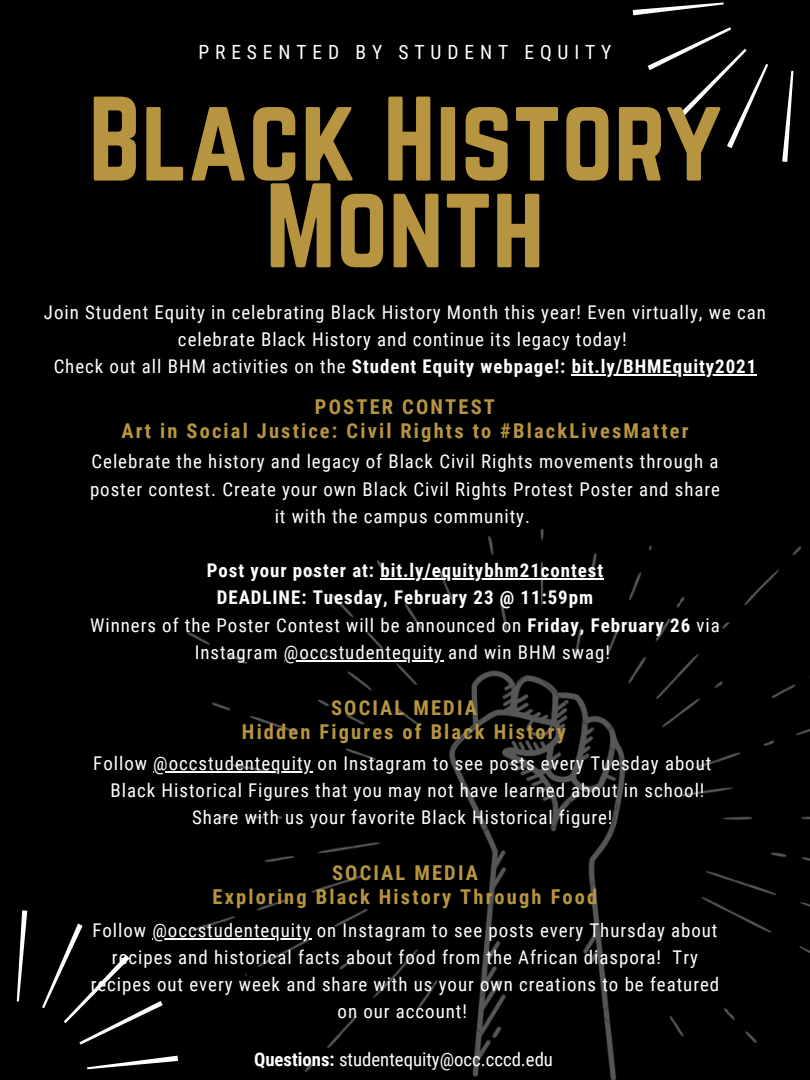
<style>
.page{position:relative;width:810px;height:1080px;background:#000}
.page>*{position:absolute;margin:0;border:0;box-sizing:border-box;transform-origin:0 0}
.t1{font:105.06px/86.8px "Norwester";color:#b79540;text-align:center}
.t2{font:700 20.44px "Roboto Condensed";letter-spacing:.105em;color:#b79540}
.t3{font:19.56px "Roboto Condensed";letter-spacing:.3em;color:#fff}
.t4{font:18.88px/27.2px "Roboto Condensed";letter-spacing:.05em;color:#fff;text-align:center}
.t5{font:700 18.88px "Roboto Condensed";letter-spacing:.05em;color:#fff}
.t6{font:18.75px "Roboto Condensed";color:#fff}
.s1{font-weight:400}
.s2{font-weight:700}
</style>
<div class="page">
<svg style="left:16px;top:910px;width:162px;height:160px"></svg>
<svg style="left:632px;top:2px;width:162px;height:160px"></svg>
<img style="left:187px;top:530px;width:623px;height:550px">
<hr style="left:380px;top:579px;width:224px;height:1px;background:#fff">
<hr style="left:284px;top:660px;width:159px;height:2px;background:#fff">
<hr style="left:153px;top:771px;width:159px;height:2px;background:#fff">
<hr style="left:152px;top:938px;width:160px;height:2px;background:#fff">
<hr style="left:572px;top:374px;width:185px;height:2px;background:#fff">
<p class="t3" style="left:198px;top:41px;width:415px">PRESENTED BY STUDENT EQUITY</p>
<p class="t1" style="left:89px;top:100px;width:634px">Black History<br>Month</p>
<p class="t4" style="left:44px;top:299px;width:724px">Join Student Equity in celebrating Black History Month this year! Even virtually, we can celebrate Black History and continue its legacy today!</p>
<p class="t5" style="left:54px;top:355px;width:704px"><span class="s1">Check out all BHM activities on the</span> Student Equity webpage!: bit.ly/BHMEquity2021</p>
<p class="t2" style="left:315px;top:395px;width:182px">POSTER CONTEST</p>
<p class="t2" style="left:121px;top:419px;width:568px">Art in Social Justice: Civil Rights to #BlackLivesMatter</p>
<p class="t4" style="left:90px;top:448px;width:631px">Celebrate the history and legacy of Black Civil Rights movements through a poster contest. Create your own Black Civil Rights Protest Poster and share it with the campus community.</p>
<p class="t5" style="left:207px;top:560px;width:398px">Post your poster at: bit.ly/equitybhm21contest</p>
<p class="t5" style="left:217px;top:587px;width:378px">DEADLINE: Tuesday, February 23 @ 11:59pm</p>
<p class="t4" style="left:90px;top:611px;width:631px">Winners of the Poster Contest will be announced on <span class="s2">Friday, February 26</span> via<br>Instagram @occstudentequity and win BHM swag!</p>
<p class="t2" style="left:331px;top:696px;width:147px">SOCIAL MEDIA</p>
<p class="t2" style="left:242px;top:720px;width:326px">Hidden Figures of Black History</p>
<p class="t4" style="left:93px;top:750px;width:620px">Follow @occstudentequity on Instagram to see posts every Tuesday about<br>Black Historical Figures that you may not have learned about in school!<br>Share with us your favorite Black Historical figure!</p>
<p class="t2" style="left:332px;top:861px;width:147px">SOCIAL MEDIA</p>
<p class="t2" style="left:213px;top:885px;width:386px">Exploring Black History Through Food</p>
<p class="t4" style="left:91px;top:917px;width:630px">Follow @occstudentequity on Instagram to see posts every Thursday about recipes and historical facts about food from the African diaspora! Try recipes out every week and share with us your own creations to be featured on our account!</p>
<p class="t6" style="left:254px;top:1048px;width:300px"><span class="s2">Questions:</span> studentequity@occ.cccd.edu</p>
</div>
